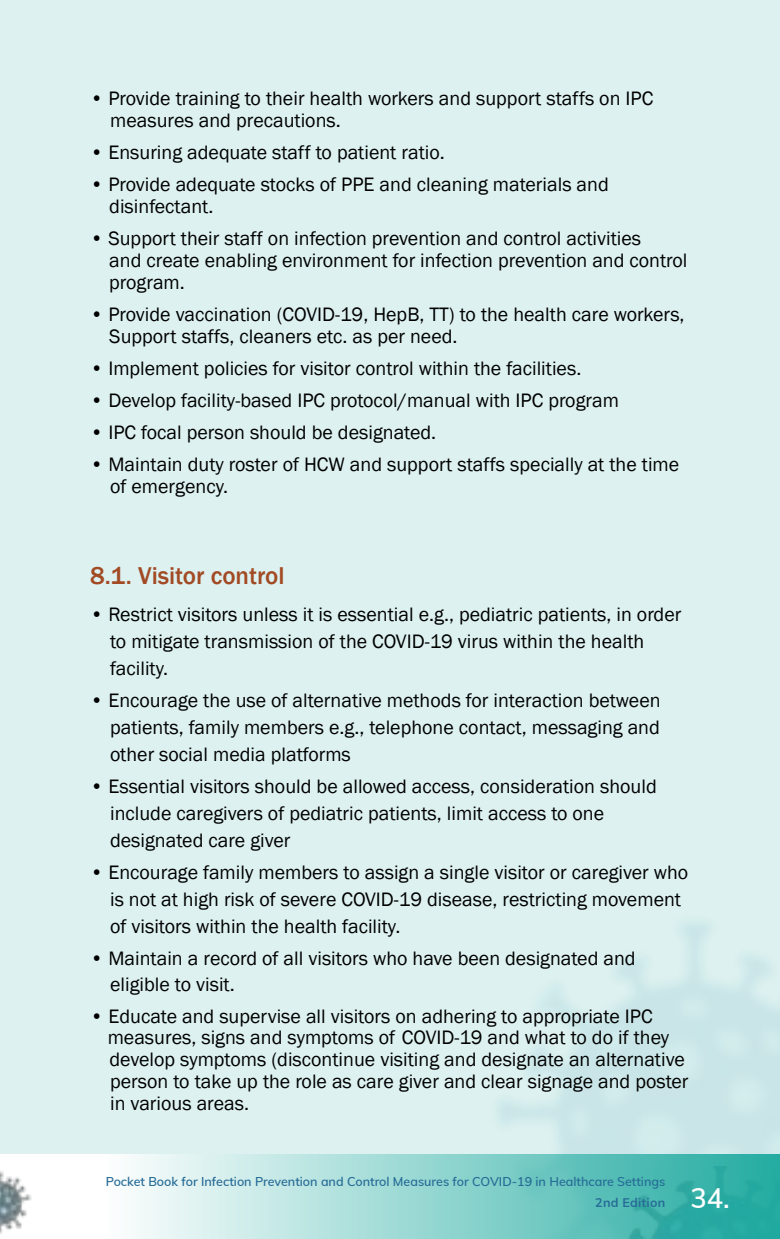
<style>
.page{position:relative;width:780px;height:1239px;background:#fff}
.page>*{position:absolute;margin:0;border:0;box-sizing:border-box;transform-origin:0 0}
.t1{font:600 27.5px "Mulish";color:#fff}
.t2{font:500 25px "Franklin Gothic";color:#a24a24}
.t3{font:20px/27px "Franklin Gothic";color:#000}
.t4{font:600 12.5px "Mulish";color:#276c97}
.t5{font:700 12.5px "Mulish";letter-spacing:.02em;color:#276c97}
</style>
<div class="page">
<div style="left:0;top:1px;width:779px;height:1153px;background:#dcf1f0"></div>
<img style="left:0;top:1171px;width:32px;height:63px">
<svg style="left:133px;top:1154px;width:646px;height:84px;background:#89d1cc"></svg>
<p class="t3" style="left:110px;top:88px;width:544px;line-height:22px;text-indent:-20px">• Provide training to their health workers and support staffs on IPC measures and precautions.</p>
<p class="t3" style="left:90px;top:140px;width:356px">• Ensuring adequate staff to patient ratio.</p>
<p class="t3" style="left:109px;top:174px;width:501px;line-height:22px;text-indent:-19px">• Provide adequate stocks of PPE and cleaning materials and disinfectant.</p>
<p class="t3" style="left:109px;top:228px;width:579px;line-height:22px;text-indent:-19px">• Support their staff on infection prevention and control activities<br>and create enabling environment for infection prevention and control program.</p>
<p class="t3" style="left:109px;top:304px;width:576px;line-height:22px;text-indent:-19px">• Provide vaccination (COVID-19, HepB, TT) to the health care workers,<br>Support staffs, cleaners etc. as per need.</p>
<p class="t3" style="left:90px;top:356px;width:492px">• Implement policies for visitor control within the facilities.</p>
<p class="t3" style="left:90px;top:388px;width:530px">• Develop facility-based IPC protocol/manual with IPC program</p>
<p class="t3" style="left:90px;top:420px;width:347px">• IPC focal person should be designated.</p>
<p class="t3" style="left:110px;top:454px;width:570px;line-height:22px;text-indent:-20px">• Maintain duty roster of HCW and support staffs specially at the time of emergency.</p>
<p class="t2" style="left:90px;top:565px;width:196px">8.1. Visitor control</p>
<p class="t3" style="left:110px;top:602px;width:572px;text-indent:-20px">• Restrict visitors unless it is essential e.g., pediatric patients, in order to mitigate transmission of the COVID-19 virus within the health facility.</p>
<p class="t3" style="left:110px;top:688px;width:552px;text-align:justify;text-indent:-20px">• Encourage the use of alternative methods for interaction between patients, family members e.g., telephone contact, messaging and other social media platforms</p>
<p class="t3" style="left:110px;top:774px;width:548px;text-indent:-20px">• Essential visitors should be allowed access, consideration should include caregivers of pediatric patients, limit access to one designated care giver</p>
<p class="t3" style="left:110px;top:860px;width:579px;text-indent:-20px">• Encourage family members to assign a single visitor or caregiver who is not at high risk of severe COVID-19 disease, restricting movement of visitors within the health facility.</p>
<p class="t3" style="left:110px;top:946px;width:527px;line-height:26px;text-indent:-20px">• Maintain a record of all visitors who have been designated and eligible to visit.</p>
<p class="t3" style="left:108px;top:1006px;width:582px;line-height:21.8px;text-indent:-18px">• Educate and supervise all visitors on adhering to appropriate IPC measures, signs and symptoms of COVID-19 and what to do if they develop symptoms (discontinue visiting and designate an alternative person to take up the role as care giver and clear signage and poster in various areas.</p>
<p class="t4" style="left:106px;top:1176px;width:561px">Pocket Book for Infection Prevention and Control Measures for COVID-19 in Healthcare Settings</p>
<p class="t5" style="left:595px;top:1197px;width:72px">2nd Edition</p>
<h1 class="t1" style="left:690px;top:1187px;width:41px">34.</h1>
</div>
